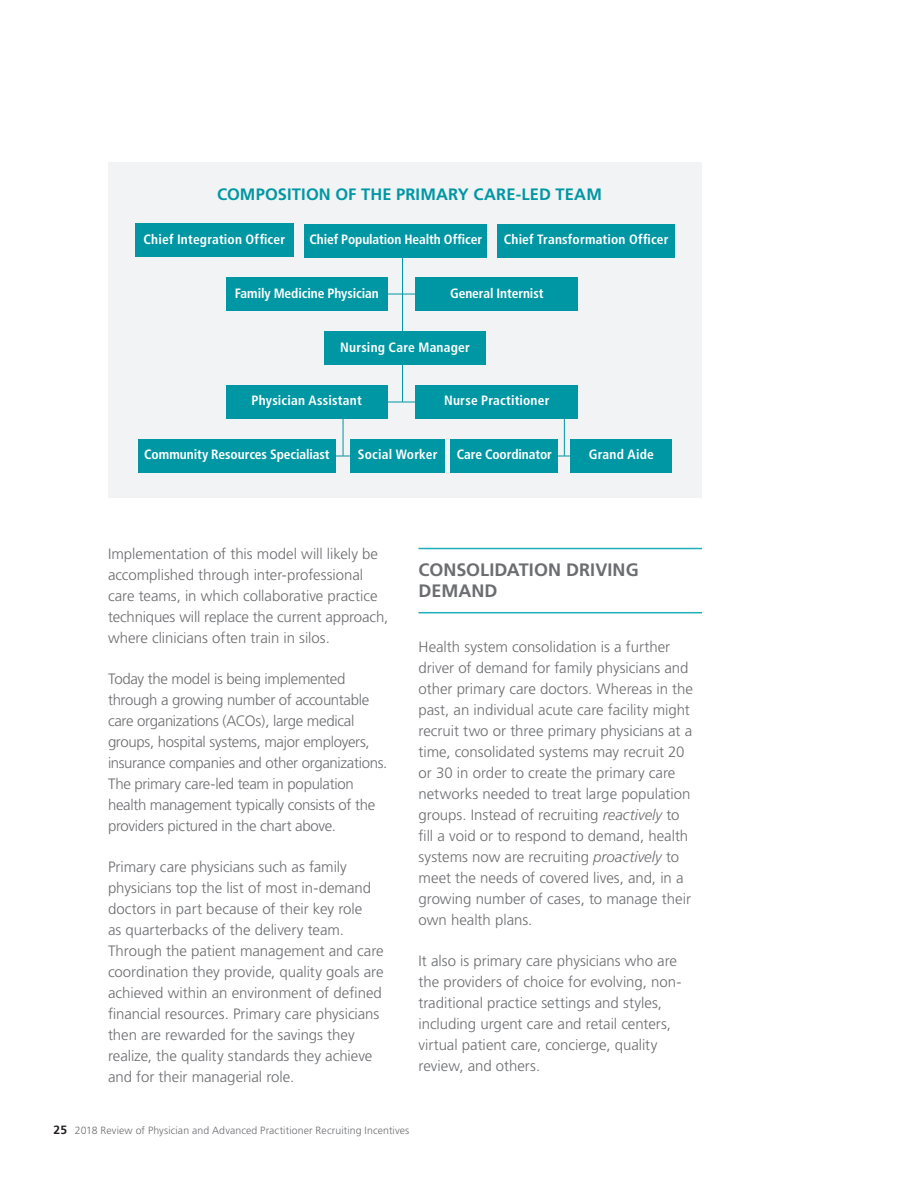
<style>
.page{position:relative;width:918px;height:1188px;background:#fff}
.page>*{position:absolute;margin:0;border:0;box-sizing:border-box;transform-origin:0 0}
.t1{font:700 18px/21px "Frutiger";color:#6c6d70}
.Section_headers{font:700 16.5px "Frutiger";letter-spacing:.005em;color:#0097a4}
.t2{font:300 15px/21px "Frutiger";letter-spacing:-.005em;color:#6c6d70}
.Section_headers-2{font:700 condensed 13.5px "Frutiger";color:#fff}
.t3{font:300 10.5px "Frutiger";letter-spacing:.01em;color:#6c6d70}
.s1{font-style:italic}
.s2{font-weight:700;font-size:12px;color:#231f20}
</style>
<div class="page">
<div style="left:108px;top:162px;width:594px;height:336px;background:#f2f3f4"></div>
<hr style="left:402px;top:249px;width:1px;height:84px;background:#0097a4">
<hr style="left:402px;top:354px;width:1px;height:48px;background:#0097a4">
<hr style="left:564px;top:408px;width:1px;height:48px;background:#0097a4">
<hr style="left:343px;top:408px;width:1px;height:48px;background:#0097a4">
<div style="left:226px;top:385px;width:162px;height:34px;background:#0097a4"></div>
<div style="left:416px;top:385px;width:162px;height:34px;background:#0097a4"></div>
<div style="left:226px;top:277px;width:162px;height:34px;background:#0097a4"></div>
<div style="left:416px;top:277px;width:162px;height:34px;background:#0097a4"></div>
<div style="left:324px;top:331px;width:162px;height:34px;background:#0097a4"></div>
<div style="left:135px;top:224px;width:159px;height:33px;background:#0097a4"></div>
<div style="left:305px;top:224px;width:182px;height:33px;background:#0097a4"></div>
<div style="left:498px;top:224px;width:177px;height:33px;background:#0097a4"></div>
<hr style="left:387px;top:294px;width:33px;height:1px;background:#0097a4">
<hr style="left:377px;top:402px;width:65px;height:1px;background:#0097a4">
<hr style="left:539px;top:456px;width:64px;height:1px;background:#0097a4">
<hr style="left:318px;top:456px;width:64px;height:1px;background:#0097a4">
<div style="left:138px;top:439px;width:198px;height:33px;background:#0097a4"></div>
<div style="left:450px;top:439px;width:108px;height:34px;background:#0097a4"></div>
<div style="left:350px;top:439px;width:95px;height:34px;background:#0097a4"></div>
<div style="left:571px;top:439px;width:101px;height:34px;background:#0097a4"></div>
<hr style="left:418px;top:612px;width:284px;height:1px;background:#1faebb">
<hr style="left:418px;top:548px;width:284px;height:1px;background:#1faebb">
<p class="Section_headers" style="left:217px;top:185px;width:386px">COMPOSITION OF THE PRIMARY CARE-LED TEAM</p>
<p class="Section_headers-2" style="left:144px;top:231px;width:143px">Chief Integration Officer</p>
<p class="Section_headers-2" style="left:309px;top:231px;width:174px">Chief Population Health Officer</p>
<p class="Section_headers-2" style="left:504px;top:231px;width:166px">Chief Transformation Officer</p>
<p class="Section_headers-2" style="left:235px;top:285px;width:146px">Family Medicine Physician</p>
<p class="Section_headers-2" style="left:450px;top:285px;width:95px">General Internist</p>
<p class="Section_headers-2" style="left:340px;top:339px;width:131px">Nursing Care Manager</p>
<p class="Section_headers-2" style="left:252px;top:393px;width:112px">Physician Assistant</p>
<p class="Section_headers-2" style="left:444px;top:393px;width:107px">Nurse Practitioner</p>
<p class="Section_headers-2" style="left:144px;top:447px;width:187px">Community Resources Specialiast</p>
<p class="Section_headers-2" style="left:358px;top:447px;width:81px">Social Worker</p>
<p class="Section_headers-2" style="left:457px;top:447px;width:97px">Care Coordinator</p>
<p class="Section_headers-2" style="left:589px;top:447px;width:66px">Grand Aide</p>
<p class="t2" style="left:108px;top:543px;width:282px">Implementation of this model will likely be accomplished through inter-professional care teams, in which collaborative practice techniques will replace the current approach, where clinicians often train in silos.</p>
<p class="t2" style="left:108px;top:669px;width:281px">Today the model is being implemented through a growing number of accountable care organizations (ACOs), large medical groups, hospital systems, major employers, insurance companies and other organizations.<br>The primary care-led team in population health management typically consists of the providers pictured in the chart above.</p>
<p class="t2" style="left:108px;top:857px;width:277px">Primary care physicians such as family physicians top the list of most in-demand doctors in part because of their key role<br>as quarterbacks of the delivery team.<br>Through the patient management and care coordination they provide, quality goals are achieved within an environment of defined financial resources. Primary care physicians then are rewarded for the savings they realize, the quality standards they achieve and for their managerial role.</p>
<p class="t1" style="left:418px;top:560px;width:222px">CONSOLIDATION DRIVING<br>DEMAND</p>
<p class="t2" style="left:418px;top:636px;width:276px">Health system consolidation is a further driver of demand for family physicians and other primary care doctors. Whereas in the past, an individual acute care facility might recruit two or three primary physicians at a time, consolidated systems may recruit 20 or 30 in order to create the primary care networks needed to treat large population groups. Instead of recruiting <span class="s1">reactively</span> to fill a void or to respond to demand, health systems now are recruiting <span class="s1">proactively</span> to meet the needs of covered lives, and, in a growing number of cases, to manage their own health plans.</p>
<p class="t2" style="left:418px;top:951px;width:264px">It also is primary care physicians who are the providers of choice for evolving, non&shy;traditional practice settings and styles, including urgent care and retail centers, virtual patient care, concierge, quality review, and others.</p>
<p class="t3" style="left:54px;top:1125px;width:357px"><span class="s2">25</span> 2018 Review of Physician and Advanced Practitioner Recruiting Incentives</p>
</div>
